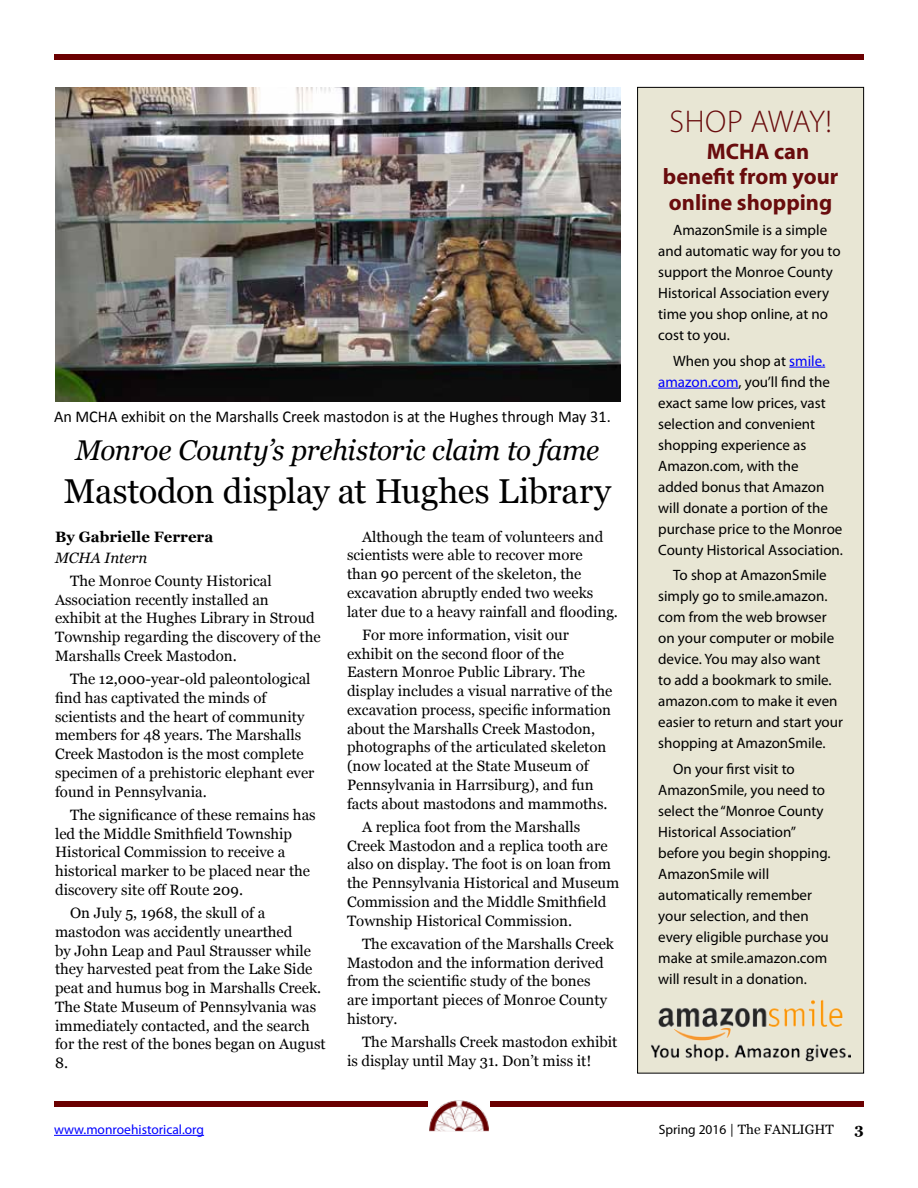
<style>
.page{position:relative;width:918px;height:1188px;background:#fff}
.page>*{position:absolute;margin:0;border:0;box-sizing:border-box;transform-origin:0 0}
.t1{font:34.5px "Georgia";letter-spacing:-.01em;color:#000}
.t2{font:300 31.5px "Myriad Pro";letter-spacing:-.005em;color:#690c0d}
.t3{font:italic 28.5px "Georgia";letter-spacing:-.015em;color:#000}
.t4{font:700 22.5px/25.5px "Myriad Pro";color:#690c0d}
.t5{font:16.5px "Calibri";color:#000}
.t6{font:15px/18.8px "Georgia";color:#000}
.t7{font:15px/21px "Myriad Pro";color:#000}
.t8{font:700 15px "Georgia";color:#000}
.t9{font:italic 15px "Georgia";color:#000}
.t10{font:13.5px "Myriad Pro";color:#00f}
.t11{font:13.5px "Georgia";color:#000}
.s1{color:#00f}
.s2{font-family:"Myriad Pro"}
</style>
<div class="page">
<div style="left:54px;top:54px;width:810px;height:6px;background:#6b0001"></div>
<div style="left:54px;top:1101px;width:810px;height:6px;background:#6b0001"></div>
<svg style="left:429px;top:1131px;width:60px;height:1px"></svg>
<img style="left:428px;top:1100px;width:62px;height:31px">
<hr style="left:54px;top:1135px;width:150px;height:1px;background:#00f">
<div style="left:638px;top:87px;width:226px;height:986px;background:#e8e6d4"></div>
<hr style="left:789px;top:367px;width:36px;height:1px;background:#00f">
<hr style="left:658px;top:388px;width:81px;height:1px;background:#00f">
<div style="left:637px;top:87px;width:227px;height:987px;border:1px solid #000"></div>
<img style="left:55px;top:87px;width:566px;height:315px">
<img style="left:651px;top:999px;width:199px;height:62px">
<p class="t5" style="left:54px;top:406px;width:558px">An MCHA exhibit on the Marshalls Creek mastodon is at the Hughes through May 31.</p>
<h3 class="t3" style="left:75px;top:434px;width:526px">Monroe County’s prehistoric claim to fame</h3>
<h1 class="t1" style="left:64px;top:472px;width:549px">Mastodon display at Hughes Library</h1>
<p class="t8" style="left:55px;top:528px;width:160px">By Gabrielle Ferrera</p>
<p class="t9" style="left:55px;top:549px;width:94px">MCHA Intern</p>
<p class="t6" style="left:55px;top:571px;width:267px;text-indent:15px">The Monroe County Historical Association recently installed an<br>exhibit at the Hughes Library in Stroud Township regarding the discovery of the Marshalls Creek Mastodon.</p>
<p class="t6" style="left:55px;top:669px;width:261px;text-indent:15px">The 12,000-year-old paleontological find has captivated the minds of scientists and the heart of community members for 48 years. The Marshalls Creek Mastodon is the most complete specimen of a prehistoric elephant ever found in Pennsylvania.</p>
<p class="t6" style="left:55px;top:805px;width:262px;text-indent:15px">The significance of these remains has led the Middle Smithfield Township Historical Commission to receive a historical marker to be placed near the discovery site off Route 209.</p>
<p class="t6" style="left:55px;top:903px;width:272px;text-indent:15px">On July 5, 1968, the skull of a mastodon was accidently unearthed<br>by John Leap and Paul Strausser while they harvested peat from the Lake Side peat and humus bog in Marshalls Creek.<br>The State Museum of Pennsylvania was immediately contacted, and the search for the rest of the bones began on August<br>8.</p>
<p class="t6" style="left:347px;top:527px;width:272px;text-indent:15px">Although the team of volunteers and scientists were able to recover more<br>than 90 percent of the skeleton, the excavation abruptly ended two weeks later due to a heavy rainfall and flooding.</p>
<p class="t6" style="left:347px;top:625px;width:267px;text-indent:15px">For more information, visit our exhibit on the second floor of the Eastern Monroe Public Library. The display includes a visual narrative of the excavation process, specific information about the Marshalls Creek Mastodon, photographs of the articulated skeleton (now located at the State Museum of Pennsylvania in Harrsiburg), and fun facts about mastodons and mammoths.</p>
<p class="t6" style="left:347px;top:817px;width:274px;text-indent:15px">A replica foot from the Marshalls Creek Mastodon and a replica tooth are also on display. The foot is on loan from the Pennsylvania Historical and Museum Commission and the Middle Smithfield Township Historical Commission.</p>
<p class="t6" style="left:347px;top:934px;width:268px;text-indent:15px">The excavation of the Marshalls Creek<br>Mastodon and the information derived from the scientific study of the bones are important pieces of Monroe County history.</p>
<p class="t6" style="left:347px;top:1032px;width:272px;text-indent:15px">The Marshalls Creek mastodon exhibit is display until May 31. Don’t miss it!</p>
<h2 class="t2" style="left:670px;top:102px;width:164px">SHOP AWAY!</h2>
<h3 class="t4" style="left:663px;top:138px;width:177px;text-indent:44px">MCHA can benefit from your online shopping</h3>
<p class="t7" style="left:658px;top:219px;width:184px;text-indent:15px">AmazonSmile is a simple and automatic way for you to support the Monroe County<br>Historical Association every time you shop online, at no cost to you.</p>
<p class="t7" style="left:658px;top:350px;width:186px;text-indent:15px">When you shop at <span class="s1">smile. amazon.com</span>, you’ll find the exact same low prices, vast selection and convenient shopping experience as<br>Amazon.com, with the<br>added bonus that Amazon will donate a portion of the purchase price to the Monroe<br>County Historical Association.</p>
<p class="t7" style="left:658px;top:564px;width:186px;text-indent:15px">To shop at AmazonSmile simply go to smile.amazon. com from the web browser on your computer or mobile device. You may also want<br>to add a bookmark to smile. amazon.com to make it even easier to return and start your shopping at AmazonSmile.</p>
<p class="t7" style="left:658px;top:758px;width:174px;text-indent:15px">On your first visit to<br>AmazonSmile, you need to select the “Monroe County<br>Historical Association” before you begin shopping.<br>AmazonSmile will automatically remember your selection, and then every eligible purchase you make at smile.amazon.com will result in a donation.</p>
<p class="t10" style="left:54px;top:1121px;width:152px">www.monroehistorical.org</p>
<p class="t11" style="left:659px;top:1122px;width:177px"><span class="s2">Spring 2016</span> | The FANLIGHT</p>
<p class="t8" style="left:855px;top:1120px;width:11px">3</p>
</div>
